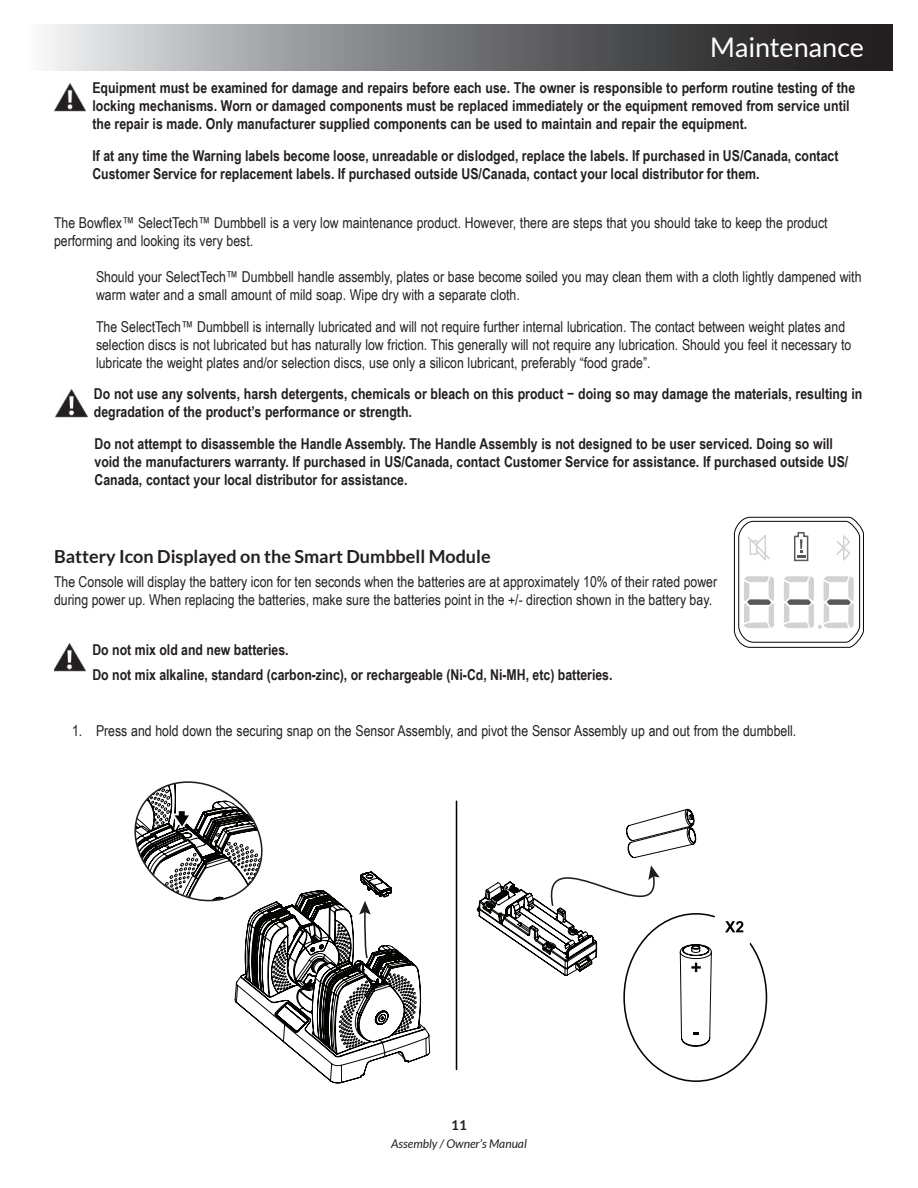
<style>
.page{position:relative;width:918px;height:1188px;background:#fff}
.page>*{position:absolute;margin:0;border:0;box-sizing:border-box;transform-origin:0 0}
.t1{font:27px "Lato";letter-spacing:-.005em;color:#fff}
.t2{font:700 18px "Lato";color:#231f20}
.t3{font:700 15px/18px "Arial Narrow";color:#231f20}
.t4{font:15px/18px "Arial Narrow";color:#231f20}
.t5{font:700 13.5px "Lato";color:#231f20}
.t6{font:italic 12px "Lato";color:#231f20}
</style>
<div class="page">
<svg style="left:46px;top:24px;width:846px;height:46px;background:#777779"></svg>
<img style="left:54px;top:83px;width:32px;height:29px">
<img style="left:56px;top:389px;width:31px;height:29px">
<img style="left:54px;top:644px;width:32px;height:28px">
<hr style="left:726px;top:506px;width:1px;height:154px;background:#c0bfbf">
<hr style="left:726px;top:506px;width:148px;height:1px;background:#c0bfbf">
<hr style="left:917px;top:506px;width:1px;height:154px;background:#c0bfbf">
<hr style="left:726px;top:1187px;width:148px;height:1px;background:#c0bfbf">
<svg style="left:734px;top:517px;width:130px;height:131px"></svg>
<hr style="left:456px;top:801px;width:1px;height:268px;background:#040503">
<svg style="left:477px;top:809px;width:281px;height:238px"></svg>
<svg style="left:134px;top:781px;width:296px;height:302px"></svg>
<h1 class="t1" style="left:710px;top:32px;width:155px">Maintenance</h1>
<p class="t3" style="left:92px;top:78px;width:764px">Equipment must be examined for damage and repairs before each use. The owner is responsible to perform routine testing of the locking mechanisms. Worn or damaged components must be replaced immediately or the equipment removed from service until the repair is made. Only manufacturer supplied components can be used to maintain and repair the equipment.</p>
<p class="t3" style="left:92px;top:146px;width:748px">If at any time the Warning labels become loose, unreadable or dislodged, replace the labels. If purchased in US/Canada, contact<br>Customer Service for replacement labels. If purchased outside US/Canada, contact your local distributor for them.</p>
<p class="t4" style="left:54px;top:214px;width:775px">The Bowflex™ SelectTech™ Dumbbell is a very low maintenance product. However, there are steps that you should take to keep the product performing and looking its very best.</p>
<p class="t4" style="left:96px;top:268px;width:767px">Should your SelectTech™ Dumbbell handle assembly, plates or base become soiled you may clean them with a cloth lightly dampened with warm water and a small amount of mild soap. Wipe dry with a separate cloth.</p>
<p class="t4" style="left:96px;top:317px;width:757px">The SelectTech™ Dumbbell is internally lubricated and will not require further internal lubrication. The contact between weight plates and selection discs is not lubricated but has naturally low friction. This generally will not require any lubrication. Should you feel it necessary to lubricate the weight plates and/or selection discs, use only a silicon lubricant, preferably “food grade”.</p>
<p class="t3" style="left:94px;top:384px;width:770px">Do not use any solvents, harsh detergents, chemicals or bleach on this product − doing so may damage the materials, resulting in degradation of the product’s performance or strength.</p>
<p class="t3" style="left:94px;top:434px;width:755px">Do not attempt to disassemble the Handle Assembly. The Handle Assembly is not designed to be user serviced. Doing so will void the manufacturers warranty. If purchased in US/Canada, contact Customer Service for assistance. If purchased outside US/<br>Canada, contact your local distributor for assistance.</p>
<p class="t2" style="left:54px;top:546px;width:438px">Battery Icon Displayed on the Smart Dumbbell Module</p>
<p class="t4" style="left:54px;top:573px;width:665px">The Console will display the battery icon for ten seconds when the batteries are at approximately 10% of their rated power during power up. When replacing the batteries, make sure the batteries point in the +/- direction shown in the battery bay.</p>
<p class="t3" style="left:92px;top:637px;width:522px;line-height:24.8px">Do not mix old and new batteries.<br>Do not mix alkaline, standard (carbon-zinc), or rechargeable (Ni-Cd, Ni-MH, etc) batteries.</p>
<p class="t4" style="left:72px;top:721px;width:726px">1. Press and hold down the securing snap on the Sensor Assembly, and pivot the Sensor Assembly up and out from the dumbbell.</p>
<p class="t5" style="left:451px;top:1117px;width:17px">11</p>
<p class="t6" style="left:391px;top:1137px;width:137px">Assembly / Owner’s Manual</p>
</div>
